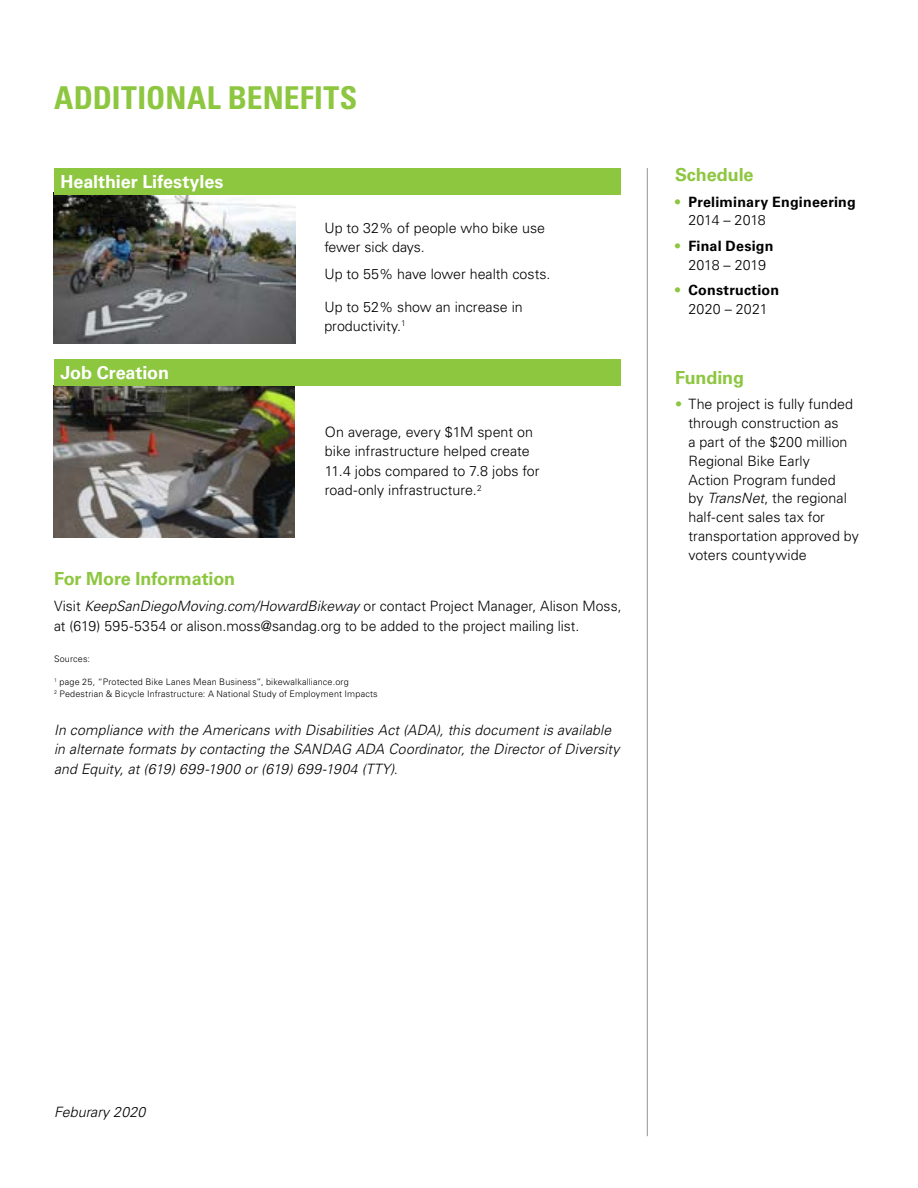
<style>
.page{position:relative;width:918px;height:1188px;background:#fff}
.page>*{position:absolute;margin:0;border:0;box-sizing:border-box;transform-origin:0 0}
.t1{font:700 condensed 31.5px "Univers LT Std";letter-spacing:.01em;color:#8dc63f}
.t2{font:700 18px "Univers LT Std";letter-spacing:-.005em;color:#8dc63f}
.t3{font:700 18px "Univers LT Std";letter-spacing:-.005em;color:#fff}
.t4{font:300 14.25px/18.8px "Univers LT Std";color:#000}
.t5{font:italic 300 14.25px/19.5px "Univers LT Std";letter-spacing:.01em;color:#000}
.t6{font:700 14.25px/18.8px "Univers LT Std";letter-spacing:.015em;color:#000;text-align:center}
.t7{font:300 9px/12px "Univers LT Std";letter-spacing:.02em;color:#000}
.s1{font-style:italic}
.s2{color:#8dc63f}
.s3{font-weight:300}
</style>
<div class="page">
<hr style="left:647px;top:168px;width:1px;height:968px;background:#929495">
<img style="left:54px;top:195px;width:242px;height:148px">
<img style="left:54px;top:386px;width:240px;height:152px">
<div style="left:54px;top:168px;width:567px;height:27px;background:#8dc63f"></div>
<div style="left:54px;top:359px;width:567px;height:27px;background:#8dc63f"></div>
<h1 class="t1" style="left:54px;top:79px;width:305px">ADDITIONAL BENEFITS</h1>
<p class="t3" style="left:60px;top:171px;width:165px">Healthier Lifestyles</p>
<p class="t3" style="left:60px;top:362px;width:110px">Job Creation</p>
<p class="t4" style="left:324px;top:218px;width:222px;line-height:19.5px">Up to 32% of people who bike use fewer sick days.</p>
<p class="t4" style="left:324px;top:264px;width:228px">Up to 55% have lower health costs.</p>
<p class="t4" style="left:324px;top:297px;width:200px;line-height:19.5px">Up to 52% show an increase in productivity.<sup>1</sup></p>
<p class="t4" style="left:325px;top:422px;width:216px;line-height:19.5px">On average, every $1M spent on bike infrastructure helped create<br>11.4 jobs compared to 7.8 jobs for road-only infrastructure.<sup>2</sup></p>
<p class="t2" style="left:54px;top:568px;width:183px">For More Information</p>
<p class="t4" style="left:54px;top:597px;width:569px;line-height:19.5px">Visit <span class="s1">KeepSanDiegoMoving.com/HowardBikeway</span> or contact Project Manager, Alison Moss, at (619) 595-5354 or alison.moss@sandag.org to be added to the project mailing list.</p>
<p class="t7" style="left:54px;top:653px;width:38px">Sources:</p>
<p class="t7" style="left:54px;top:676px;width:325px"><sup>1</sup> page 25, “Protected Bike Lanes Mean Business”, bikewalkalliance.org<br><sup>2</sup> Pedestrian &amp; Bicycle Infrastructure: A National Study of Employment Impacts</p>
<p class="t5" style="left:54px;top:720px;width:567px">In compliance with the Americans with Disabilities Act (ADA), this document is available in alternate formats by contacting the SANDAG ADA Coordinator, the Director of Diversity and Equity, at (619) 699-1900 or (619) 699-1904 (TTY).</p>
<p class="t2" style="left:675px;top:164px;width:80px">Schedule</p>
<p class="t6" style="left:688px;top:192px;width:169px;text-align:left;text-indent:-13px"><span class="s2">•</span> Preliminary Engineering<br><span class="s3">2014 – 2018</span></p>
<p class="t6" style="left:675px;top:237px;width:100px"><span class="s2">•</span> Final Design<br><span class="s3">2018 – 2019</span></p>
<p class="t6" style="left:675px;top:281px;width:106px"><span class="s2">•</span> Construction<br><span class="s3">2020 – 2021</span></p>
<p class="t2" style="left:675px;top:367px;width:71px">Funding</p>
<p class="t4" style="left:688px;top:395px;width:172px;text-indent:-13px"><span class="s2">•</span> The project is fully funded through construction as<br>a part of the $200 million<br>Regional Bike Early<br>Action Program funded<br>by <span class="s1">TransNet</span>, the regional half-cent sales tax for transportation approved by voters countywide</p>
<p class="t5" style="left:54px;top:1102px;width:93px">Feburary 2020</p>
</div>
